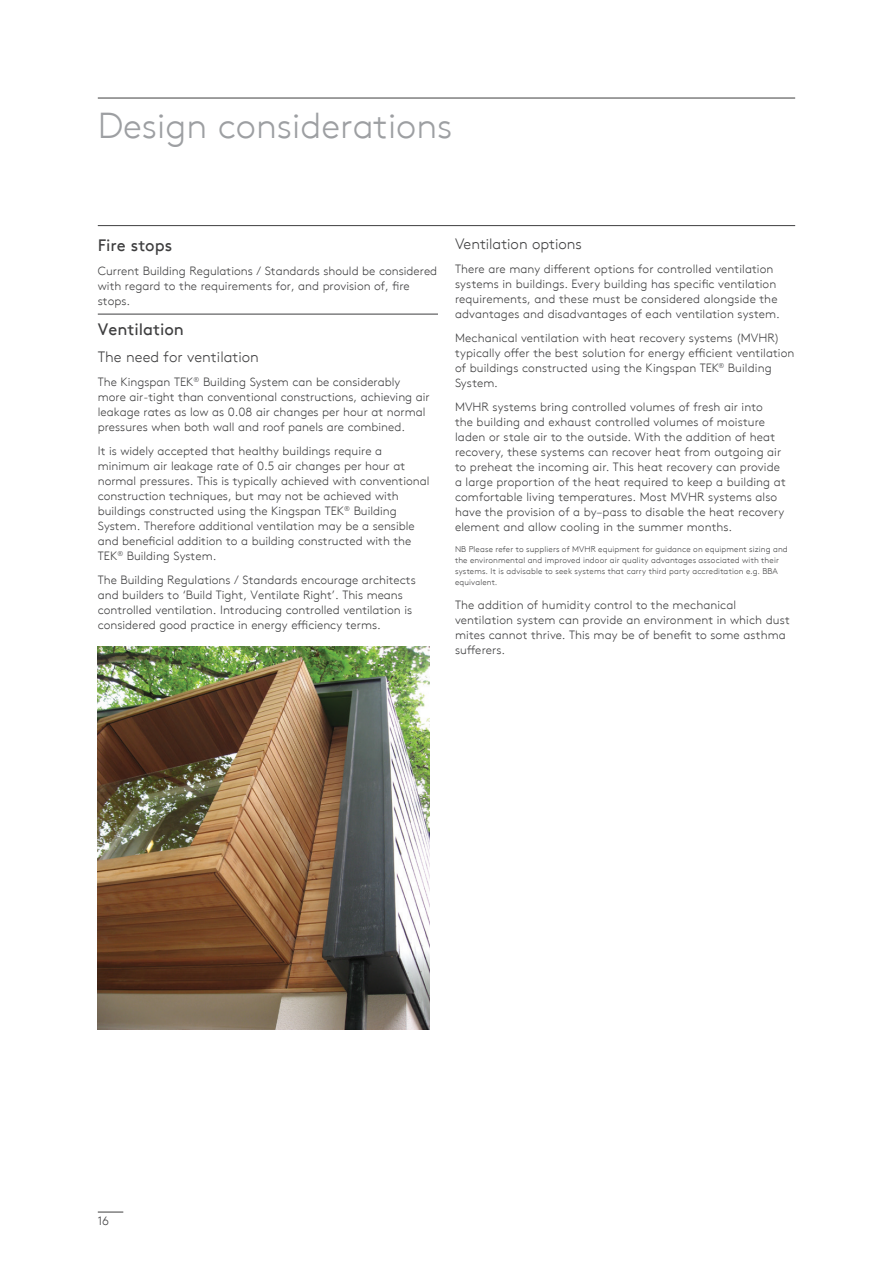
<style>
.page{position:relative;width:893px;height:1263px;background:#fff}
.page>*{position:absolute;margin:0;border:0;box-sizing:border-box;transform-origin:0 0}
.t1{font:300 36px "Kingspan Brown TT";color:#9d9fa2}
.t2{font:16.5px "Kingspan Brown TT";color:#3e3e3f}
.t3{font:300 15px "Kingspan Brown TT";color:#3e3e3f}
.t4{font:300 12px/15px "Kingspan Brown TT";color:#3e3e3f}
.t5{font:300 8.25px/11.2px "Kingspan Brown TT";letter-spacing:.02em;color:#3e3e3f}
</style>
<div class="page">
<svg style="left:98px;top:1212px;width:25px;height:1px"></svg>
<hr style="left:98px;top:225px;width:697px;height:1px;background:#3e3e3f">
<hr style="left:98px;top:98px;width:697px;height:1px;background:#3e3e3f">
<hr style="left:98px;top:314px;width:340px;height:1px;background:#3e3e3f">
<img style="left:98px;top:647px;width:331px;height:382px">
<h1 class="t1" style="left:98px;top:99px;width:356px">Design considerations</h1>
<h2 class="t2" style="left:98px;top:232px;width:76px">Fire stops</h2>
<p class="t4" style="left:98px;top:262px;width:341px">Current Building Regulations / Standards should be considered with regard to the requirements for, and provision of, fire stops.</p>
<h2 class="t2" style="left:98px;top:316px;width:88px">Ventilation</h2>
<p class="t3" style="left:98px;top:345px;width:163px">The need for ventilation</p>
<p class="t4" style="left:98px;top:373px;width:333px">The Kingspan TEK<sup>®</sup> Building System can be considerably more air-tight than conventional constructions, achieving air leakage rates as low as 0.08 air changes per hour at normal pressures when both wall and roof panels are combined.</p>
<p class="t4" style="left:98px;top:442px;width:333px">It is widely accepted that healthy buildings require a minimum air leakage rate of 0.5 air changes per hour at normal pressures. This is typically achieved with conventional construction techniques, but may not be achieved with buildings constructed using the Kingspan TEK<sup>®</sup> Building System. Therefore additional ventilation may be a sensible and beneficial addition to a building constructed with the TEK<sup>®</sup> Building System.</p>
<p class="t4" style="left:98px;top:571px;width:320px">The Building Regulations / Standards encourage architects and builders to ‘Build Tight, Ventilate Right’. This means controlled ventilation. Introducing controlled ventilation is considered good practice in energy efficiency terms.</p>
<p class="t3" style="left:455px;top:233px;width:128px">Ventilation options</p>
<p class="t4" style="left:455px;top:261px;width:326px">There are many different options for controlled ventilation systems in buildings. Every building has specific ventilation requirements, and these must be considered alongside the advantages and disadvantages of each ventilation system.</p>
<p class="t4" style="left:455px;top:330px;width:341px">Mechanical ventilation with heat recovery systems (MVHR) typically offer the best solution for energy efficient ventilation of buildings constructed using the Kingspan TEK<sup>®</sup> Building System.</p>
<p class="t4" style="left:455px;top:399px;width:332px">MVHR systems bring controlled volumes of fresh air into<br>the building and exhaust controlled volumes of moisture laden or stale air to the outside. With the addition of heat recovery, these systems can recover heat from outgoing air to preheat the incoming air. This heat recovery can provide a large proportion of the heat required to keep a building at comfortable living temperatures. Most MVHR systems also have the provision of a by–pass to disable the heat recovery element and allow cooling in the summer months.</p>
<p class="t5" style="left:455px;top:543px;width:334px">NB Please refer to suppliers of MVHR equipment for guidance on equipment sizing and the environmental and improved indoor air quality advantages associated with their systems. It is advisable to seek systems that carry third party accreditation e.g. BBA equivalent.</p>
<p class="t4" style="left:455px;top:597px;width:336px">The addition of humidity control to the mechanical ventilation system can provide an environment in which dust mites cannot thrive. This may be of benefit to some asthma sufferers.</p>
<p class="t4" style="left:98px;top:1213px;width:13px">16</p>
</div>
